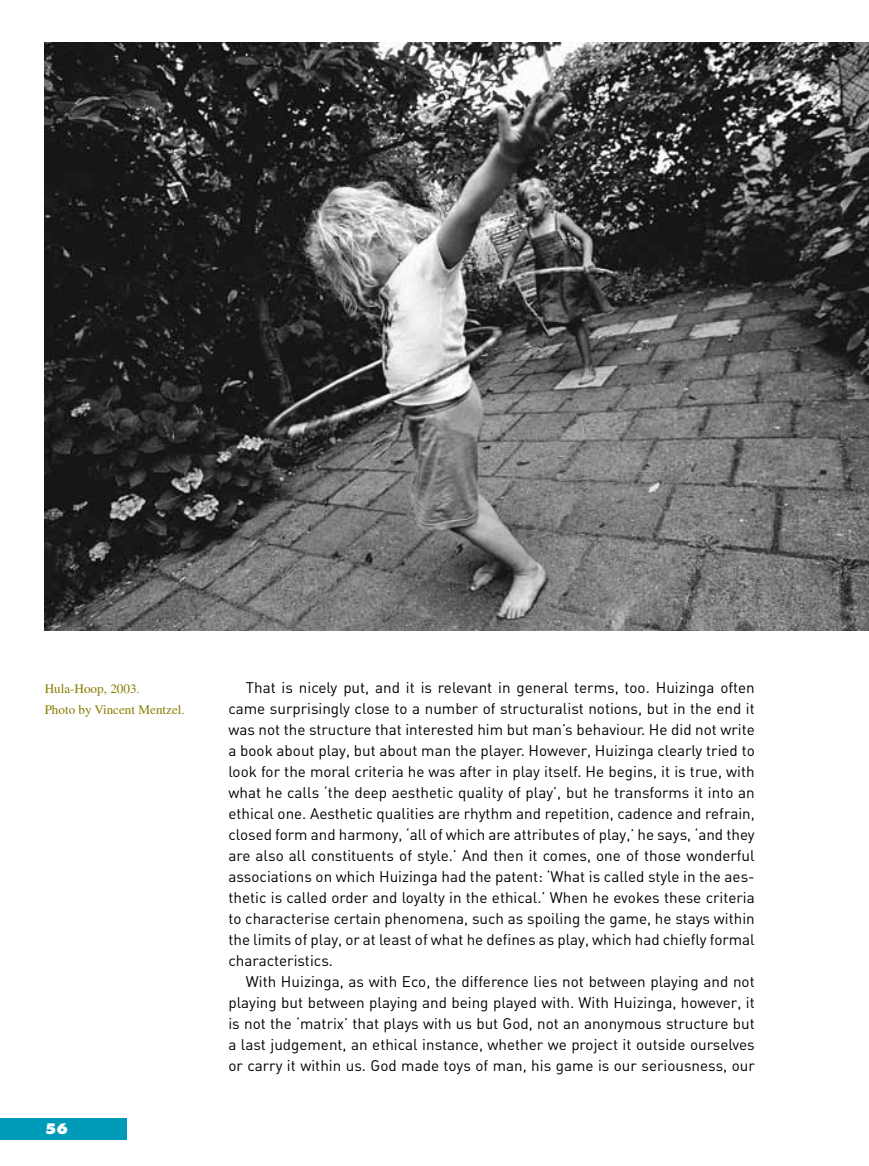
<style>
.page{position:relative;width:869px;height:1166px;background:#fff}
.page>*{position:absolute;margin:0;border:0;box-sizing:border-box;transform-origin:0 0}
.t1{font:15.22px/21px "DIN Regular Alternate";color:#000;text-align:justify}
.t2{font:800 14px "Futura";color:#fff}
.t3{font:13.12px/21px "Times";color:#887e00}
</style>
<div class="page">
<div style="left:0;top:1118px;width:126px;height:22px;background:#009bb9"></div>
<img style="left:45px;top:42px;width:823px;height:588px">
<p class="t3" style="left:45px;top:678px;width:142px">Hula-Hoop, 2003.<br>Photo by Vincent Mentzel.</p>
<p class="t2" style="left:45px;top:1123px;width:25px">56</p>
<p class="t1" style="left:228px;top:678px;width:527px;text-indent:17px">That is nicely put, and it is relevant in general terms, too. Huizinga often came surprisingly close to a number of structuralist notions, but in the end it was not the structure that interested him but man’s behaviour. He did not write a book about play, but about man the player. However, Huizinga clearly tried to look for the moral criteria he was after in play itself. He begins, it is true, with what he calls ‘the deep aesthetic quality of play’, but he transforms it into an ethical one. Aesthetic qualities are rhythm and repetition, cadence and refrain, closed form and harmony, ‘all of which are attributes of play,’ he says, ‘and they are also all constituents of style.’ And then it comes, one of those wonderful associations on which Huizinga had the patent: ‘What is called style in the aes&shy;thetic is called order and loyalty in the ethical.’ When he evokes these criteria to characterise certain phenomena, such as spoiling the game, he stays within the limits of play, or at least of what he defines as play, which had chiefly formal characteristics.</p>
<p class="t1" style="left:228px;top:972px;width:527px;text-indent:17px">With Huizinga, as with Eco, the difference lies not between playing and not playing but between playing and being played with. With Huizinga, however, it is not the ‘matrix’ that plays with us but God, not an anonymous structure but a last judgement, an ethical instance, whether we project it outside ourselves or carry it within us. God made toys of man, his game is our seriousness, our</p>
</div>
